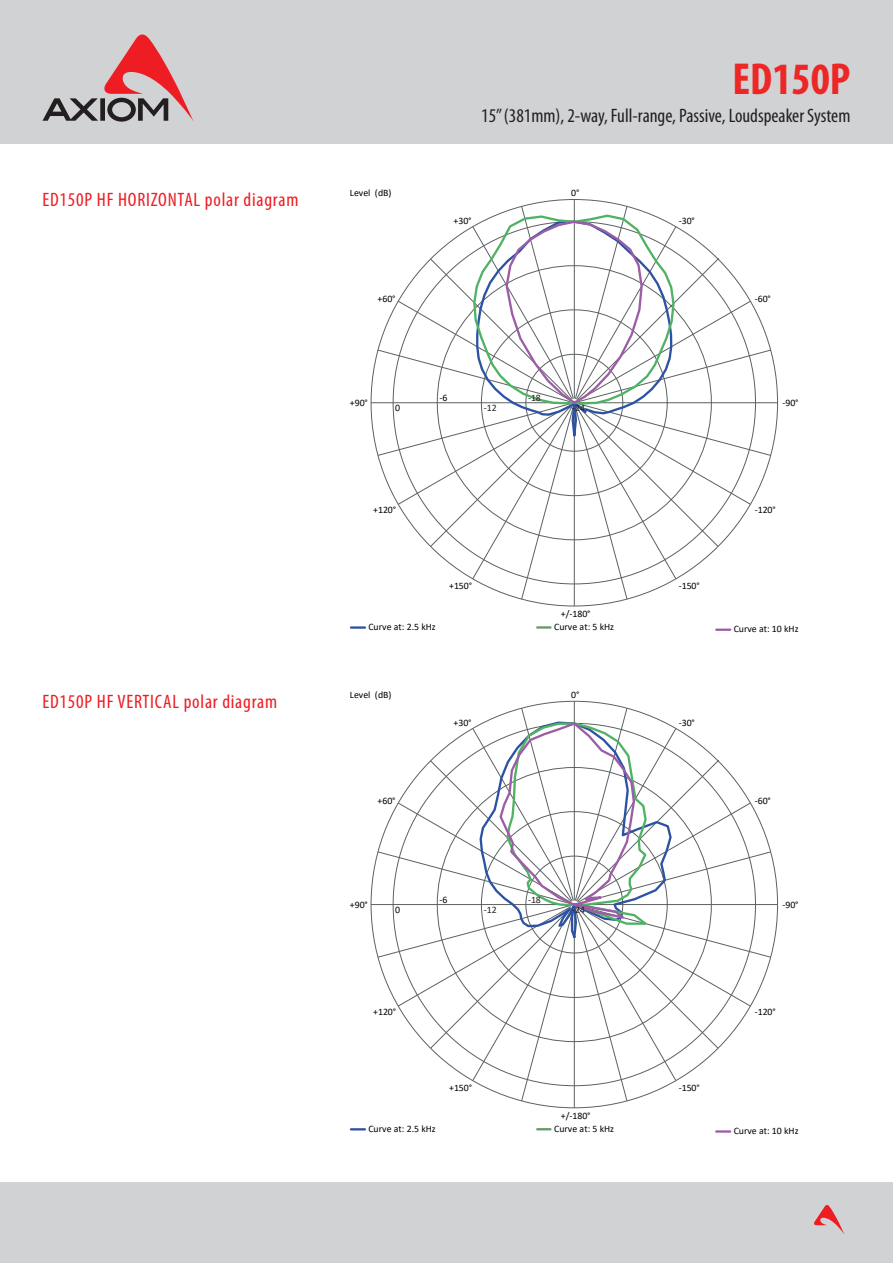
<style>
.page{position:relative;width:893px;height:1263px;background:#fff}
.page>*{position:absolute;margin:0;border:0;box-sizing:border-box;transform-origin:0 0}
.t1{font:700 condensed 45px "Myriad Pro";color:#ed2626}
.t2{font:condensed 19.5px "Myriad Pro";letter-spacing:.04em;color:#ee1d23}
.t3{font:condensed 19.5px "Myriad Pro";color:#231f20}
.t4{font:9.9px "Calibri";color:#000001}
.t5{font:9.9px "Calibri";letter-spacing:-.01em;color:#231f20}
</style>
<div class="page">
<div style="left:0;top:1183px;width:893px;height:80px;background:#d1d2d4"></div>
<div style="left:0;top:0;width:893px;height:143px;background:#d1d2d4"></div>
<svg style="left:43px;top:34px;width:151px;height:88px"></svg>
<svg style="left:814px;top:1205px;width:30px;height:29px"></svg>
<hr style="left:574px;top:199px;width:1px;height:200px;background:#5d6162">
<hr style="left:574px;top:407px;width:1px;height:199px;background:#5d6162">
<hr style="left:578px;top:402px;width:200px;height:1px;background:#5d6162">
<hr style="left:371px;top:402px;width:199px;height:1px;background:#5d6162">
<svg style="left:378px;top:206px;width:393px;height:393px"></svg>
<hr style="left:351px;top:626px;width:14px;height:3px;background:#2c52a3">
<svg style="left:537px;top:626px;width:13px;height:3px"></svg>
<hr style="left:716px;top:628px;width:14px;height:3px;background:#9d5da6">
<hr style="left:574px;top:701px;width:1px;height:199px;background:#5d6162">
<hr style="left:574px;top:909px;width:1px;height:199px;background:#5d6162">
<hr style="left:578px;top:904px;width:200px;height:1px;background:#5d6162">
<hr style="left:371px;top:904px;width:199px;height:1px;background:#5d6162">
<svg style="left:378px;top:708px;width:393px;height:393px"></svg>
<svg style="left:351px;top:1128px;width:14px;height:2px"></svg>
<svg style="left:537px;top:1128px;width:13px;height:2px"></svg>
<hr style="left:716px;top:1130px;width:14px;height:3px;background:#9d5da6">
<p class="t2" style="left:43px;top:188px;width:257px">ED150P HF HORIZONTAL polar diagram</p>
<p class="t2" style="left:43px;top:689px;width:236px">ED150P HF VERTICAL polar diagram</p>
<p class="t4" style="left:350px;top:186px;width:43px">Level (dB)</p>
<p class="t4" style="left:378px;top:292px;width:20px">+60°</p>
<h1 class="t1" style="left:732px;top:51px;width:119px">ED150P</h1>
<h2 class="t3" style="left:481px;top:104px;width:371px">15” (381mm), 2-way, Full-range, Passive, Loudspeaker System</h2>
<p class="t4" style="left:453px;top:214px;width:20px">+30°</p>
<p class="t4" style="left:571px;top:186px;width:10px">0°</p>
<p class="t4" style="left:679px;top:214px;width:18px">-30°</p>
<p class="t4" style="left:755px;top:292px;width:18px">-60°</p>
<p class="t4" style="left:350px;top:396px;width:20px">+90°</p>
<p class="t4" style="left:440px;top:391px;width:9px">-6</p>
<p class="t5" style="left:528px;top:391px;width:14px">-18</p>
<p class="t4" style="left:395px;top:401px;width:6px">0</p>
<p class="t5" style="left:484px;top:401px;width:14px">-12</p>
<p class="t5" style="left:572px;top:401px;width:14px">-24</p>
<p class="t4" style="left:782px;top:396px;width:18px">-90°</p>
<p class="t4" style="left:373px;top:503px;width:24px">+120°</p>
<p class="t4" style="left:755px;top:503px;width:22px">-120°</p>
<p class="t4" style="left:449px;top:579px;width:24px">+150°</p>
<p class="t4" style="left:679px;top:579px;width:22px">-150°</p>
<p class="t4" style="left:561px;top:607px;width:31px">+/-180°</p>
<p class="t4" style="left:368px;top:620px;width:69px">Curve at: 2.5 kHz</p>
<p class="t4" style="left:554px;top:620px;width:61px">Curve at: 5 kHz</p>
<p class="t4" style="left:734px;top:622px;width:66px">Curve at: 10 kHz</p>
<p class="t4" style="left:350px;top:688px;width:43px">Level (dB)</p>
<p class="t4" style="left:571px;top:688px;width:10px">0°</p>
<p class="t4" style="left:453px;top:716px;width:20px">+30°</p>
<p class="t4" style="left:679px;top:716px;width:18px">-30°</p>
<p class="t4" style="left:378px;top:793px;width:20px">+60°</p>
<p class="t4" style="left:755px;top:793px;width:18px">-60°</p>
<p class="t4" style="left:350px;top:898px;width:20px">+90°</p>
<p class="t4" style="left:440px;top:892px;width:9px">-6</p>
<p class="t5" style="left:528px;top:892px;width:14px">-18</p>
<p class="t4" style="left:395px;top:903px;width:6px">0</p>
<p class="t5" style="left:484px;top:903px;width:14px">-12</p>
<p class="t5" style="left:572px;top:903px;width:14px">-24</p>
<p class="t4" style="left:782px;top:898px;width:18px">-90°</p>
<p class="t4" style="left:373px;top:1005px;width:24px">+120°</p>
<p class="t4" style="left:755px;top:1005px;width:22px">-120°</p>
<p class="t4" style="left:449px;top:1080px;width:24px">+150°</p>
<p class="t4" style="left:679px;top:1080px;width:22px">-150°</p>
<p class="t4" style="left:561px;top:1108px;width:31px">+/-180°</p>
<p class="t4" style="left:368px;top:1122px;width:69px">Curve at: 2.5 kHz</p>
<p class="t4" style="left:554px;top:1122px;width:61px">Curve at: 5 kHz</p>
<p class="t4" style="left:734px;top:1124px;width:66px">Curve at: 10 kHz</p>
</div>
